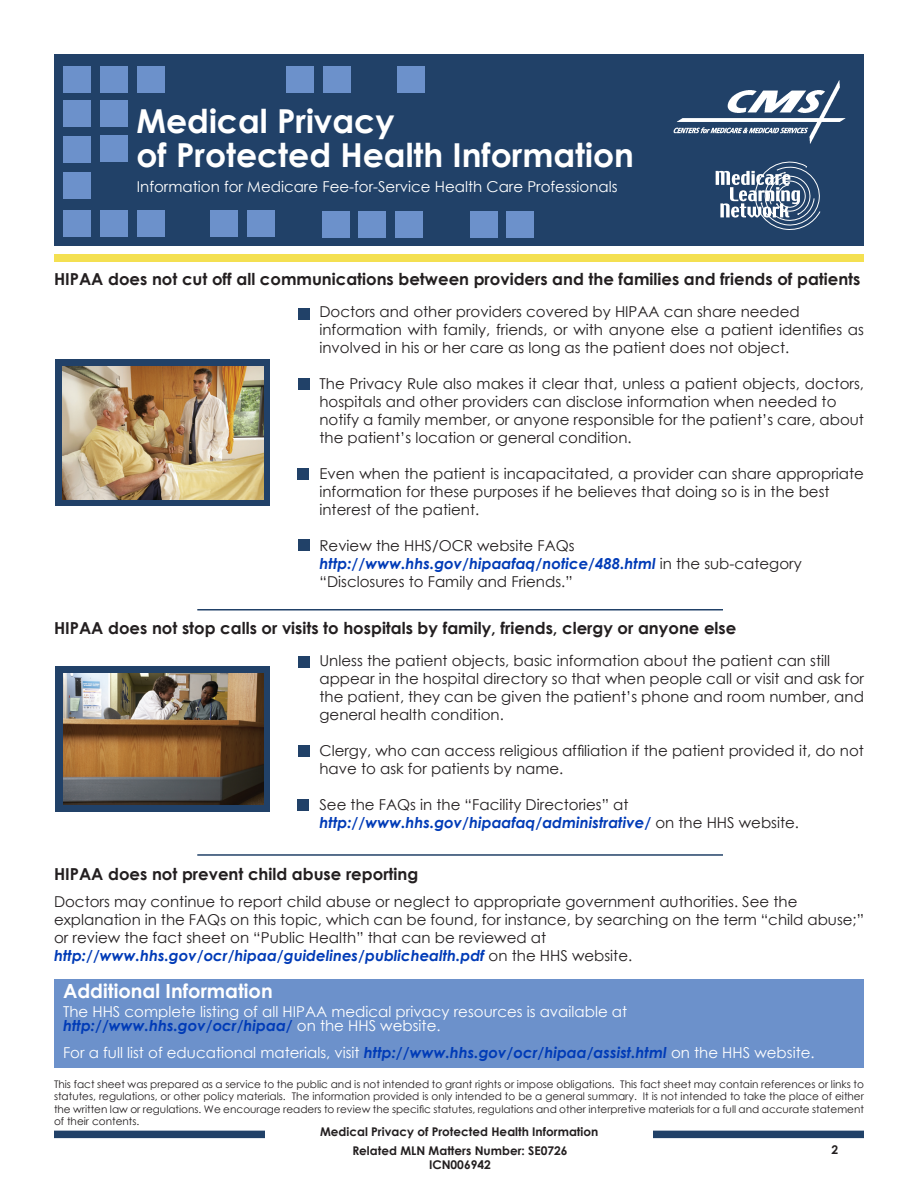
<style>
.page{position:relative;width:918px;height:1188px;background:#fff}
.page>*{position:absolute;margin:0;border:0;box-sizing:border-box;transform-origin:0 0}
.t1{font:700 33px "Century Gothic";color:#fff}
.t2{font:700 19.5px "Century Gothic";color:#fff}
.t3{font:700 16.5px "Century Gothic";color:#231f20}
.t4{font:15px/18px "Century Gothic";color:#231f20}
.t5{font:italic 700 15px "Century Gothic";color:#003bb7}
.t6{font:15px "Century Gothic";color:#fff}
.t7{font:700 12px "Century Gothic";color:#231f20}
.t8{font:10.5px/12.6px "Century Gothic";color:#231f20;text-align:justify}
.s1{font-weight:400;font-style:normal;color:#231f20}
.s2{font-weight:400;font-style:normal;color:#fff}
.s3{font-weight:700;font-style:italic;color:#003bb7}
</style>
<div class="page">
<div style="left:54px;top:54px;width:810px;height:192px;background:#214168"></div>
<div style="left:54px;top:255px;width:810px;height:7px;background:#f4e051"></div>
<div style="left:299px;top:308px;width:11px;height:11px;background:#214168"></div>
<div style="left:299px;top:378px;width:11px;height:12px;background:#214168"></div>
<hr style="left:197px;top:609px;width:526px;height:1px;background:#214168">
<div style="left:298px;top:469px;width:11px;height:11px;background:#214168"></div>
<div style="left:298px;top:539px;width:11px;height:11px;background:#214168"></div>
<div style="left:56px;top:359px;width:214px;height:147px;background:#214168"></div>
<img style="left:63px;top:366px;width:200px;height:134px">
<div style="left:299px;top:657px;width:11px;height:11px;background:#214168"></div>
<div style="left:299px;top:745px;width:11px;height:11px;background:#214168"></div>
<hr style="left:197px;top:854px;width:526px;height:2px;background:#214168">
<div style="left:298px;top:799px;width:11px;height:12px;background:#214168"></div>
<div style="left:56px;top:666px;width:214px;height:146px;background:#214168"></div>
<img style="left:63px;top:673px;width:200px;height:132px">
<svg style="left:54px;top:1130px;width:810px;height:9px"></svg>
<div style="left:54px;top:979px;width:810px;height:89px;background:#6c91cb"></div>
<div style="left:63px;top:210px;width:28px;height:27px;background:#6c91cb"></div>
<div style="left:63px;top:172px;width:28px;height:28px;background:#6c91cb"></div>
<div style="left:63px;top:136px;width:28px;height:27px;background:#6c91cb"></div>
<div style="left:63px;top:100px;width:28px;height:28px;background:#6c91cb"></div>
<div style="left:63px;top:66px;width:28px;height:27px;background:#6c91cb"></div>
<div style="left:100px;top:210px;width:28px;height:27px;background:#6c91cb"></div>
<div style="left:137px;top:210px;width:28px;height:27px;background:#6c91cb"></div>
<div style="left:210px;top:210px;width:28px;height:27px;background:#6c91cb"></div>
<div style="left:100px;top:66px;width:28px;height:27px;background:#6c91cb"></div>
<div style="left:138px;top:66px;width:27px;height:27px;background:#6c91cb"></div>
<div style="left:248px;top:210px;width:27px;height:27px;background:#6c91cb"></div>
<div style="left:322px;top:211px;width:28px;height:27px;background:#6c91cb"></div>
<div style="left:358px;top:211px;width:28px;height:27px;background:#6c91cb"></div>
<div style="left:286px;top:66px;width:28px;height:27px;background:#6c91cb"></div>
<div style="left:323px;top:66px;width:28px;height:27px;background:#6c91cb"></div>
<div style="left:396px;top:211px;width:27px;height:27px;background:#6c91cb"></div>
<div style="left:470px;top:212px;width:27px;height:26px;background:#6c91cb"></div>
<div style="left:506px;top:212px;width:28px;height:26px;background:#6c91cb"></div>
<div style="left:100px;top:135px;width:28px;height:27px;background:#6c91cb"></div>
<div style="left:100px;top:100px;width:28px;height:27px;background:#6c91cb"></div>
<div style="left:397px;top:66px;width:27px;height:27px;background:#6c91cb"></div>
<img style="left:673px;top:80px;width:173px;height:64px">
<svg style="left:716px;top:161px;width:105px;height:69px"></svg>
<p class="t1" style="left:136px;top:96px;width:260px">Medical Privacy</p>
<p class="t1" style="left:136px;top:130px;width:499px">of Protected Health Information</p>
<p class="t6" style="left:137px;top:176px;width:482px">Information for Medicare Fee-for-Service Health Care Professionals</p>
<p class="t3" style="left:54px;top:266px;width:808px">HIPAA does not cut off all communications between providers and the families and friends of patients</p>
<p class="t4" style="left:320px;top:303px;width:482px">Doctors and other providers covered by HIPAA can share needed</p>
<p class="t4" style="left:320px;top:321px;width:546px">information with family, friends, or with anyone else a patient identifies as involved in his or her care as long as the patient does not object.</p>
<p class="t4" style="left:320px;top:375px;width:546px">The Privacy Rule also makes it clear that, unless a patient objects, doctors, hospitals and other providers can disclose information when needed to</p>
<p class="t4" style="left:320px;top:411px;width:546px">notify a family member, or anyone responsible for the patient’s care, about the patient’s location or general condition.</p>
<p class="t4" style="left:320px;top:465px;width:546px">Even when the patient is incapacitated, a provider can share appropriate information for these purposes if he believes that doing so is in the best</p>
<p class="t4" style="left:320px;top:501px;width:161px">interest of the patient.</p>
<p class="t4" style="left:320px;top:537px;width:257px">Review the HHS/OCR website FAQs</p>
<p class="t5" style="left:320px;top:552px;width:484px">http://www.hhs.gov/hipaafaq/notice/488.html <span class="s1">in the sub-category</span></p>
<p class="t4" style="left:320px;top:573px;width:255px">“Disclosures to Family and Friends.”</p>
<p class="t3" style="left:54px;top:615px;width:684px">HIPAA does not stop calls or visits to hospitals by family, friends, clergy or anyone else</p>
<p class="t4" style="left:320px;top:651px;width:512px">Unless the patient objects, basic information about the patient can still</p>
<p class="t4" style="left:320px;top:669px;width:546px;text-align:justify">appear in the hospital directory so that when people call or visit and ask for the patient, they can be given the patient’s phone and room number, and general health condition.</p>
<p class="t4" style="left:320px;top:741px;width:546px">Clergy, who can access religious affiliation if the patient provided it, do not have to ask for patients by name.</p>
<p class="t4" style="left:320px;top:795px;width:311px">See the FAQs in the “Facility Directories” at</p>
<p class="t5" style="left:320px;top:811px;width:481px">http://www.hhs.gov/hipaafaq/administrative/ <span class="s1">on the HHS website.</span></p>
<p class="t3" style="left:54px;top:862px;width:366px">HIPAA does not prevent child abuse reporting</p>
<p class="t4" style="left:54px;top:892px;width:745px">Doctors may continue to report child abuse or neglect to appropriate government authorities. See the</p>
<p class="t4" style="left:54px;top:910px;width:812px">explanation in the FAQs on this topic, which can be found, for instance, by searching on the term “child abuse;” or review the fact sheet on “Public Health” that can be reviewed at</p>
<p class="t5" style="left:54px;top:944px;width:580px">http://www.hhs.gov/ocr/hipaa/guidelines/publichealth.pdf <span class="s1">on the HHS website.</span></p>
<p class="t2" style="left:63px;top:976px;width:211px">Additional Information</p>
<p class="t6" style="left:63px;top:1001px;width:566px">The HHS complete listing of all HIPAA medical privacy resources is available at</p>
<p class="t5" style="left:63px;top:1014px;width:379px">http://www.hhs.gov/ocr/hipaa/ <span class="s2">on the HHS website.</span></p>
<p class="t6" style="left:63px;top:1042px;width:753px">For a full list of educational materials, visit <span class="s3">http://www.hhs.gov/ocr/hipaa/assist.html</span> on the HHS website.</p>
<p class="t8" style="left:54px;top:1077px;width:812px">This fact sheet was prepared as a service to the public and is not intended to grant rights or impose obligations. This fact sheet may contain references or links to statutes, regulations, or other policy materials. The information provided is only intended to be a general summary. It is not intended to take the place of either the written law or regulations. We encourage readers to review the specific statutes, regulations and other interpretive materials for a full and accurate statement of their contents.</p>
<p class="t7" style="left:320px;top:1122px;width:280px">Medical Privacy of Protected Health Information</p>
<p class="t7" style="left:352px;top:1141px;width:217px">Related MLN Matters Number: SE0726</p>
<p class="t7" style="left:831px;top:1140px;width:8px">2</p>
<p class="t7" style="left:429px;top:1156px;width:63px">ICN006942</p>
</div>
